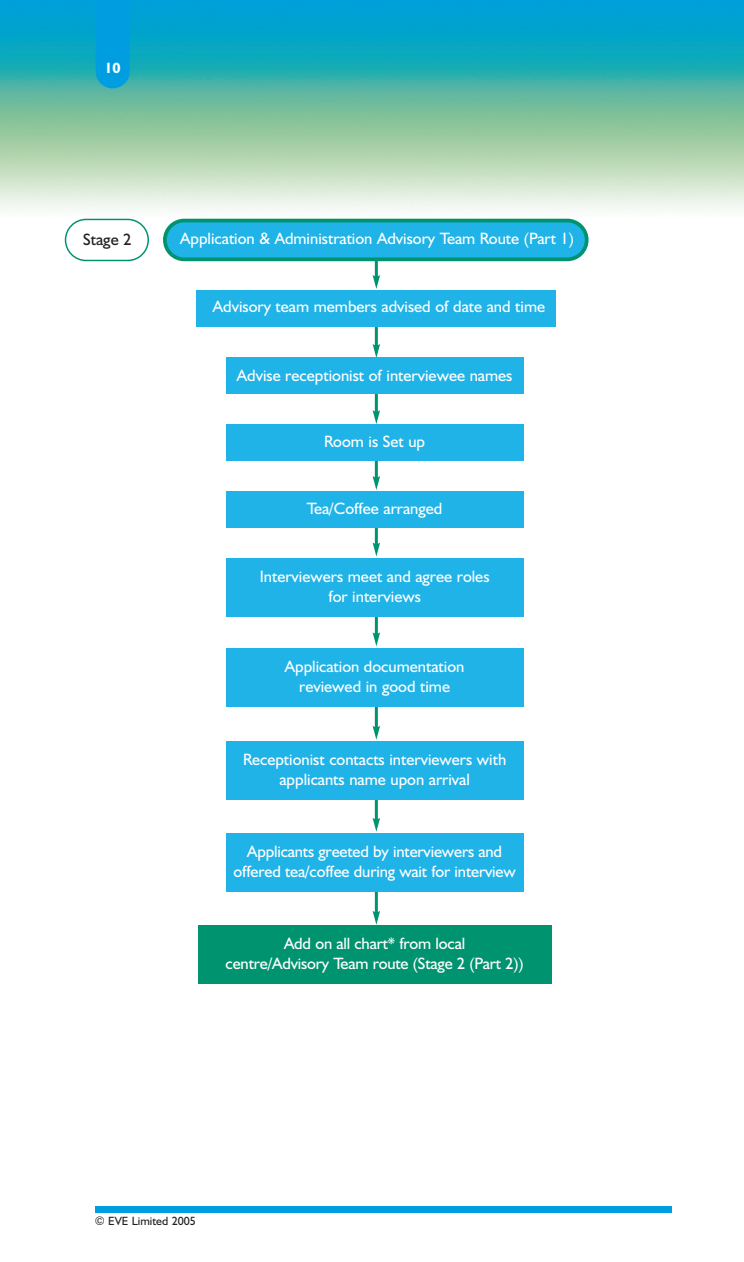
<style>
.page{position:relative;width:744px;height:1262px;background:#fff}
.page>*{position:absolute;margin:0;border:0;box-sizing:border-box;transform-origin:0 0}
.t1{font:16.5px/19.8px "Humanist 521 BT";color:#fff;text-align:center}
.t2{font:16.5px "Humanist 521 BT";color:#231f20}
.t3{font:700 15px "Humanist 521 BT";color:#fff}
.t4{font:12px "Humanist 521 BT";color:#231f20}
</style>
<div class="page">
<hr style="left:375px;top:889px;width:3px;height:24px;background:#009370">
<svg style="left:373px;top:911px;width:7px;height:13px"></svg>
<hr style="left:375px;top:798px;width:3px;height:22px;background:#009370">
<svg style="left:373px;top:818px;width:7px;height:13px"></svg>
<div style="left:227px;top:833px;width:297px;height:59px;background:#1fb3e8"></div>
<div style="left:198px;top:925px;width:354px;height:59px;background:#009370"></div>
<hr style="left:375px;top:704px;width:3px;height:24px;background:#009370">
<svg style="left:373px;top:726px;width:7px;height:13px"></svg>
<hr style="left:375px;top:613px;width:3px;height:22px;background:#009370">
<svg style="left:373px;top:632px;width:7px;height:14px"></svg>
<img style="left:0;top:0;width:744px;height:434px">
<hr style="left:375px;top:393px;width:3px;height:20px;background:#009370">
<svg style="left:373px;top:410px;width:7px;height:14px"></svg>
<hr style="left:375px;top:456px;width:3px;height:23px;background:#009370">
<svg style="left:373px;top:476px;width:7px;height:14px"></svg>
<hr style="left:375px;top:523px;width:3px;height:22px;background:#009370">
<svg style="left:373px;top:542px;width:7px;height:14px"></svg>
<div style="left:96px;top:0;width:34px;height:88px;background:#009ee1"></div>
<div style="left:96px;top:1206px;width:576px;height:6px;background:#009ee1"></div>
<hr style="left:375px;top:253px;width:3px;height:25px;background:#009370">
<svg style="left:373px;top:275px;width:7px;height:14px"></svg>
<hr style="left:375px;top:326px;width:3px;height:21px;background:#009370">
<svg style="left:373px;top:344px;width:7px;height:14px"></svg>
<svg style="left:163px;top:219px;width:426px;height:42px;background:#1eafd3"></svg>
<div style="left:196px;top:290px;width:360px;height:36px;background:#1fb3e8"></div>
<div style="left:227px;top:358px;width:297px;height:36px;background:#1fb3e8"></div>
<div style="left:227px;top:424px;width:297px;height:36px;background:#1fb3e8"></div>
<div style="left:227px;top:491px;width:297px;height:36px;background:#1fb3e8"></div>
<div style="left:227px;top:558px;width:297px;height:59px;background:#1fb3e8"></div>
<div style="left:227px;top:648px;width:297px;height:58px;background:#1fb3e8"></div>
<div style="left:227px;top:741px;width:297px;height:59px;background:#1fb3e8"></div>
<svg style="left:65px;top:219px;width:84px;height:42px"></svg>
<p class="t3" style="left:104px;top:63px;width:18px">10</p>
<p class="t2" style="left:83px;top:233px;width:50px">Stage 2</p>
<p class="t1" style="left:180px;top:230px;width:395px">Application &amp; Administration Advisory Team Route (Part 1)</p>
<p class="t1" style="left:213px;top:298px;width:334px">Advisory team members advised of date and time</p>
<p class="t1" style="left:237px;top:367px;width:277px">Advise receptionist of interviewee names</p>
<p class="t1" style="left:324px;top:433px;width:102px">Room is Set up</p>
<p class="t1" style="left:307px;top:500px;width:137px">Tea/Coffee arranged</p>
<p class="t1" style="left:260px;top:568px;width:231px">Interviewers meet and agree roles for interviews</p>
<p class="t1" style="left:285px;top:658px;width:181px">Application documentation reviewed in good time</p>
<p class="t1" style="left:243px;top:751px;width:265px">Receptionist contacts interviewers with applicants name upon arrival</p>
<p class="t1" style="left:234px;top:843px;width:284px">Applicants greeted by interviewers and offered tea/coffee during wait for interview</p>
<p class="t1" style="left:226px;top:935px;width:300px">Add on all chart* from local<br>centre/Advisory Team route (Stage 2 (Part 2))</p>
<p class="t4" style="left:95px;top:1217px;width:102px">© EVE Limited 2005</p>
</div>
